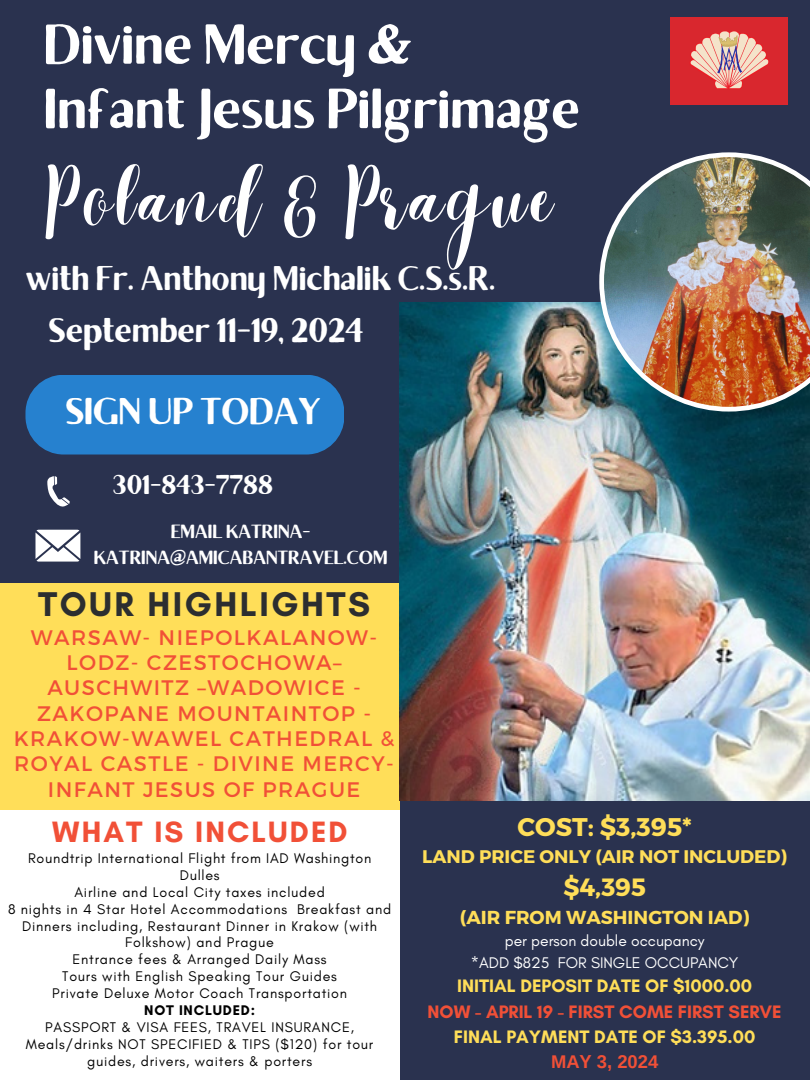
<style>
.page{position:relative;width:810px;height:1080px;background:#2a324f}
.page>*{position:absolute;margin:0;border:0;box-sizing:border-box;transform-origin:0 0}
.t1{font:300 64.25px "Best";letter-spacing:.055em;color:#fff}
.t2{font:700 56.5px/64.4px "Brixton Sans TC";color:#fff}
.t3{font:700 37.5px "Brixton Sans TC";color:#fff}
.t4{font:700 35px "Glacial Indifference";letter-spacing:.07em;color:#2c2e30}
.t5{font:700 34.38px "Brixton Sans TC";color:#fff}
.t6{font:700 30px "Glacial Indifference";letter-spacing:.07em;color:#f15037}
.t7{font:700 27.31px "Brixton Sans TC";color:#fff}
.t8{font:700 25.56px "Montserrat";color:#ffde59}
.t9{font:700 25px "Montserrat";color:#ffde59}
.t10{font:21px/25.3px "Montserrat";letter-spacing:.07em;color:#f15037;text-align:center}
.t11{font:700 19.19px/26.9px "Brixton Sans TC";color:#fff;text-align:center}
.t12{font:700 18.75px "Montserrat";color:#ffde59}
.t13{font:700 18.38px "Glacial Indifference";color:#ffde59}
.t14{font:700 18.38px "Glacial Indifference";color:#f15037}
.t15{font:700 18.38px "Arimo";color:#f15037}
.t16{font:700 18.25px "Montserrat";color:#ffde59}
.t17{font:15.75px "Glacial Indifference";color:#fff}
.t18{font:15.62px "Glacial Indifference";color:#fff}
.t19{font:14.25px/16.9px "Glacial Indifference";letter-spacing:.055em;color:#000;text-align:center}
.t20{font:700 14.25px "Glacial Indifference";letter-spacing:.055em;color:#000}
</style>
<div class="page">
<svg style="left:47px;top:476px;width:23px;height:31px"></svg>
<div style="left:0;top:584px;width:399px;height:230px;background:#ffde59"></div>
<div style="left:0;top:811px;width:399px;height:269px;background:#fff"></div>
<img style="left:671px;top:17px;width:116px;height:88px">
<img style="left:399px;top:303px;width:411px;height:498px">
<img style="left:599px;top:152px;width:211px;height:260px">
<svg style="left:36px;top:530px;width:44px;height:32px"></svg>
<div style="left:25px;top:375px;width:319px;height:80px;background:#2681cf;border-radius:38px"></div>
<h1 class="t2" style="left:44px;top:19px;width:538px">Divine Mercy &amp;<br>Infant Jesus Pilgrimage</h1>
<h4 class="t1" style="left:45px;top:162px;width:510px">Poland &amp; Prague</h4>
<p class="t5" style="left:25px;top:265px;width:471px">with Fr. Anthony Michalik C.S.s.R.</p>
<p class="t5" style="left:48px;top:318px;width:317px">September 11-19, 2024</p>
<p class="t3" style="left:65px;top:398px;width:257px">SIGN UP TODAY</p>
<h4 class="t7" style="left:113px;top:475px;width:162px">301-843-7788</h4>
<h3 class="t11" style="left:94px;top:520px;width:295px">EMAIL KATRINA-<br>KATRINA@AMICABANTRAVEL.COM</h3>
<p class="t4" style="left:38px;top:583px;width:334px">TOUR HIGHLIGHTS</p>
<h5 class="t10" style="left:14px;top:623px;width:382px">WARSAW- NIEPOLKALANOW-<br>LODZ- CZESTOCHOWA–<br>AUSCHWITZ –WADOWICE -<br>ZAKOPANE MOUNTAINTOP -<br>KRAKOW-WAWEL CATHEDRAL &amp;<br>ROYAL CASTLE - DIVINE MERCY-<br>INFANT JESUS OF PRAGUE</h5>
<p class="t6" style="left:52px;top:814px;width:297px">WHAT IS INCLUDED</p>
<h6 class="t19" style="left:28px;top:850px;width:345px">Roundtrip International Flight from IAD Washington<br>Dulles</h6>
<p class="t19" style="left:74px;top:883px;width:252px">Airline and Local City taxes included</p>
<h3 class="t19" style="left:8px;top:900px;width:385px">8 nights in 4 Star Hotel Accommodations Breakfast and<br>Dinners including, Restaurant Dinner in Krakow (with<br>Folkshow) and Prague</h3>
<p class="t19" style="left:73px;top:951px;width:256px">Entrance fees &amp; Arranged Daily Mass</p>
<h5 class="t19" style="left:62px;top:968px;width:276px">Tours with English Speaking Tour Guides</h5>
<p class="t19" style="left:52px;top:985px;width:296px">Private Deluxe Motor Coach Transportation</p>
<p class="t20" style="left:144px;top:1001px;width:112px">NOT INCLUDED:</p>
<p class="t19" style="left:26px;top:1018px;width:349px">PASSPORT &amp; VISA FEES, TRAVEL INSURANCE,<br>Meals/drinks NOT SPECIFIED &amp; TIPS ($120) for tour guides, drivers, waiters &amp; porters</p>
<h3 class="t8" style="left:517px;top:811px;width:176px">COST: $3,395*</h3>
<p class="t16" style="left:422px;top:845px;width:366px">LAND PRICE ONLY (AIR NOT INCLUDED)</p>
<h3 class="t9" style="left:563px;top:871px;width:84px">$4,395</h3>
<h3 class="t12" style="left:460px;top:906px;width:291px">(AIR FROM WASHINGTON IAD)</h3>
<p class="t18" style="left:505px;top:931px;width:201px">per person double occupancy</p>
<p class="t17" style="left:471px;top:953px;width:269px">*ADD $825 FOR SINGLE OCCUPANCY</p>
<p class="t13" style="left:457px;top:975px;width:296px">INITIAL DEPOSIT DATE OF $1000.00</p>
<p class="t14" style="left:428px;top:1000px;width:356px">NOW - APRIL 19 - FIRST COME FIRST SERVE</p>
<p class="t13" style="left:454px;top:1026px;width:303px">FINAL PAYMENT DATE OF $3.395.00</p>
<p class="t15" style="left:551px;top:1052px;width:109px">MAY 3, 2024</p>
</div>
